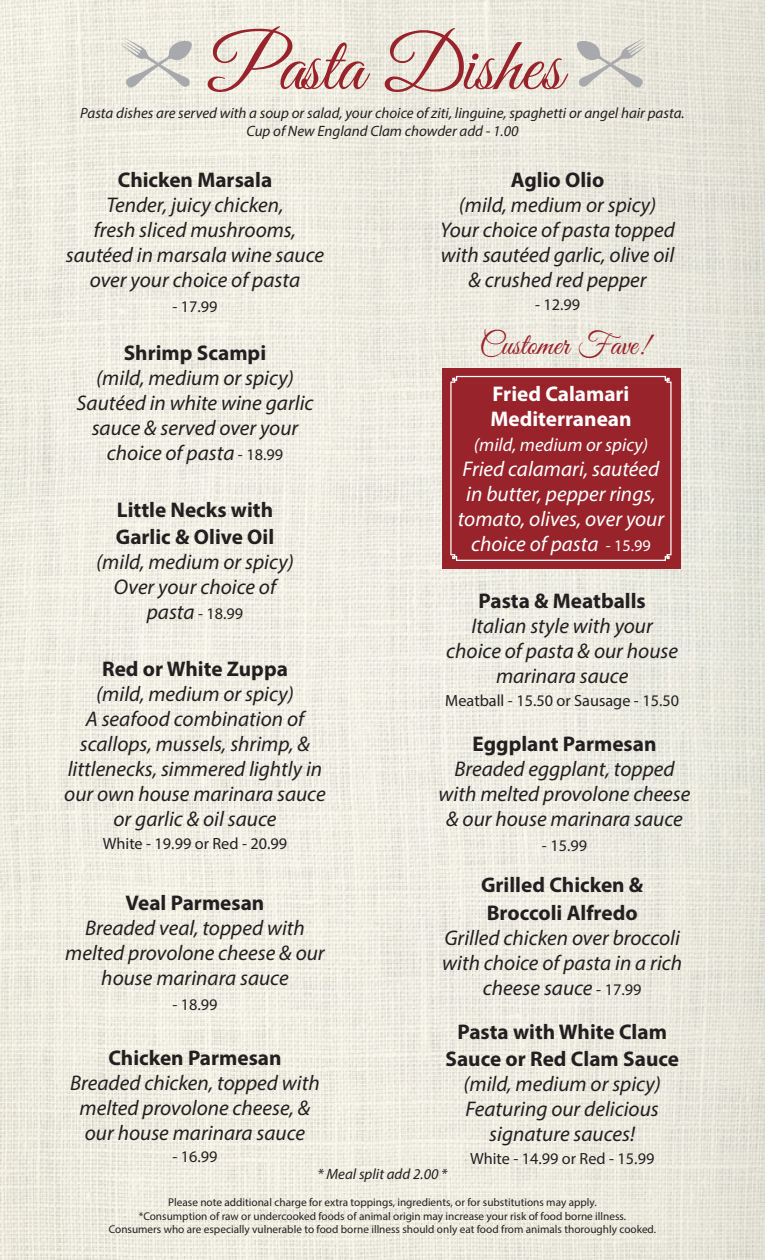
<style>
.page{position:relative;width:765px;height:1260px;background:#fff}
.page>*{position:absolute;margin:0;border:0;box-sizing:border-box;transform-origin:0 0}
.t1{font:77.5px "Great Vibes";color:#98232b}
.t2{font:31.38px "Great Vibes";color:#98232b}
.t3{font:italic 21.25px/25px "Myriad Pro";color:#231f20;text-align:center}
.t4{font:700 21.25px/27.5px "Myriad Pro";color:#231f20}
.t5{font:italic 21.25px/25px "Myriad Pro";color:#fff;text-align:center}
.t6{font:700 21.25px/25px "Myriad Pro";color:#fff}
.t7{font:italic 18.75px "Myriad Pro";color:#fff}
.t8{font:16.25px "Myriad Pro";color:#231f20}
.t9{font:italic 15px/18px "Myriad Pro";color:#231f20;text-align:center}
.t10{font:11.25px "Myriad Pro";color:#231f20}
.s1{font-weight:700;font-style:normal}
.s2{font-style:normal;font-size:16.25px}
.s3{font-style:italic;font-size:21.25px}
</style>
<div class="page">
<img style="left:0;top:0;width:765px;height:1260px">
<svg style="left:120px;top:37px;width:72px;height:52px;background:#dcdbd3"></svg>
<svg style="left:577px;top:37px;width:72px;height:52px;background:#d7d6ce"></svg>
<div style="left:442px;top:368px;width:239px;height:201px;background:#98232b"></div>
<svg style="left:450px;top:375px;width:222px;height:186px"></svg>
<h1 class="t1" style="left:210px;top:23px;width:355px">Pasta Dishes</h1>
<p class="t9" style="left:80px;top:103px;width:606px">Pasta dishes are served with a soup or salad, your choice of ziti, linguine, spaghetti or angel hair pasta.<br>Cup of New England Clam chowder add - 1.00</p>
<p class="t3" style="left:66px;top:167px;width:260px"><span class="s1">Chicken Marsala<br></span>Tender, juicy chicken,<br>fresh sliced mushrooms, sautéed in marsala wine sauce over your choice of pasta</p>
<p class="t8" style="left:172px;top:297px;width:47px">- 17.99</p>
<p class="t4" style="left:511px;top:165px;width:95px">Aglio Olio</p>
<p class="t3" style="left:459px;top:192px;width:199px">(mild, medium or spicy)</p>
<p class="t3" style="left:440px;top:217px;width:236px">Your choice of pasta topped with sautéed garlic, olive oil &amp; crushed red pepper</p>
<p class="t8" style="left:535px;top:294px;width:47px">- 12.99</p>
<p class="t4" style="left:124px;top:338px;width:144px">Shrimp Scampi</p>
<p class="t3" style="left:96px;top:365px;width:199px">(mild, medium or spicy)</p>
<p class="t3" style="left:77px;top:390px;width:239px">Sautéed in white wine garlic sauce &amp; served over your choice of pasta <span class="s2">- 18.99</span></p>
<p class="t4" style="left:116px;top:495px;width:160px">Little Necks with<br>Garlic &amp; Olive Oil</p>
<p class="t3" style="left:96px;top:549px;width:199px">(mild, medium or spicy)</p>
<p class="t3" style="left:114px;top:574px;width:164px">Over your choice of</p>
<p class="t8" style="left:147px;top:604px;width:98px"><span class="s3">pasta</span> - 18.99</p>
<p class="t4" style="left:102px;top:655px;width:187px">Red or White Zuppa</p>
<p class="t3" style="left:96px;top:681px;width:199px">(mild, medium or spicy)</p>
<p class="t3" style="left:64px;top:706px;width:263px">A seafood combination of scallops, mussels, shrimp, &amp; littlenecks, simmered lightly in our own house marinara sauce or garlic &amp; oil sauce</p>
<p class="t8" style="left:103px;top:833px;width:186px">White - 19.99 or Red - 20.99</p>
<p class="t3" style="left:65px;top:890px;width:261px"><span class="s1">Veal Parmesan<br></span>Breaded veal, topped with melted provolone cheese &amp; our house marinara sauce</p>
<p class="t8" style="left:172px;top:995px;width:47px">- 18.99</p>
<p class="t4" style="left:108px;top:1043px;width:175px">Chicken Parmesan</p>
<p class="t3" style="left:70px;top:1070px;width:251px">Breaded chicken, topped with melted provolone cheese, &amp; our house marinara sauce</p>
<p class="t8" style="left:172px;top:1147px;width:47px">- 16.99</p>
<p class="t2" style="left:479px;top:327px;width:170px">Customer Fave!</p>
<p class="t6" style="left:490px;top:381px;width:143px">Fried Calamari<br>Mediterranean</p>
<p class="t7" style="left:474px;top:433px;width:176px">(mild, medium or spicy)</p>
<p class="t5" style="left:458px;top:456px;width:208px">Fried calamari, sautéed in butter, pepper rings, tomato, olives, over your choice of pasta <span class="s2">- 15.99</span></p>
<p class="t3" style="left:446px;top:588px;width:233px"><span class="s1">Pasta &amp; Meatballs<br></span>Italian style with your choice of pasta &amp; our house marinara sauce</p>
<p class="t8" style="left:445px;top:690px;width:235px">Meatball - 15.50 or Sausage - 15.50</p>
<p class="t4" style="left:473px;top:729px;width:185px">Eggplant Parmesan</p>
<p class="t3" style="left:439px;top:756px;width:253px">Breaded eggplant, topped with melted provolone cheese &amp; our house marinara sauce</p>
<p class="t8" style="left:542px;top:835px;width:47px">- 15.99</p>
<p class="t4" style="left:481px;top:871px;width:164px">Grilled Chicken &amp;</p>
<p class="t3" style="left:442px;top:900px;width:242px"><span class="s1">Broccoli Alfredo<br></span>Grilled chicken over broccoli with choice of pasta in a rich cheese sauce <span class="s2">- 17.99</span></p>
<p class="t4" style="left:445px;top:1017px;width:235px;text-align:center">Pasta with White Clam<br>Sauce or Red Clam Sauce</p>
<p class="t3" style="left:463px;top:1071px;width:199px">(mild, medium or spicy)</p>
<p class="t3" style="left:466px;top:1096px;width:195px">Featuring our delicious signature sauces!</p>
<p class="t8" style="left:470px;top:1148px;width:186px">White - 14.99 or Red - 15.99</p>
<p class="t9" style="left:318px;top:1165px;width:131px">* Meal split add 2.00 *</p>
<p class="t10" style="left:168px;top:1196px;width:430px">Please note additional charge for extra toppings, ingredients, or for substitutions may apply.</p>
<p class="t10" style="left:139px;top:1209px;width:489px">*Consumption of raw or undercooked foods of animal origin may increase your risk of food borne illness.</p>
<p class="t10" style="left:109px;top:1223px;width:549px">Consumers who are especially vulnerable to food borne illness should only eat food from animals thoroughly cooked.</p>
</div>
